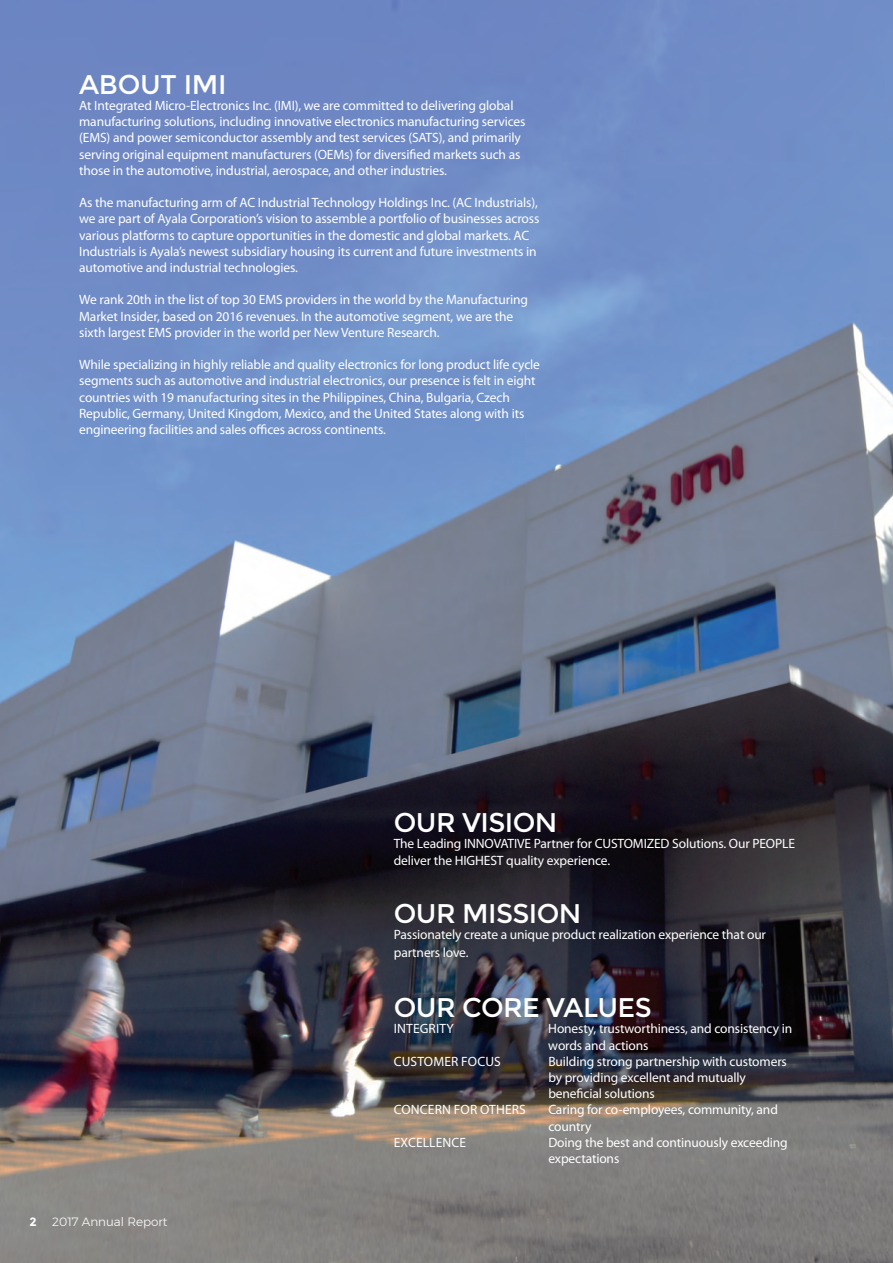
<style>
.page{position:relative;width:893px;height:1263px;background:#fff}
.page>*{position:absolute;margin:0;border:0;box-sizing:border-box;transform-origin:0 0}
.t1{font:27px "Montserrat";letter-spacing:-.02em;color:#fff}
.t2{font:13.5px/16.2px "Myriad Pro";letter-spacing:-.01em;color:#fff}
.t3{font:13.5px "Myriad Pro";letter-spacing:.01em;color:#fff}
.t4{font:300 12px "Montserrat";color:#fff}
.t5{font:700 12px "Montserrat";color:#fff}
</style>
<div class="page">
<img style="left:0;top:0;width:893px;height:1263px">
<h1 class="t1" style="left:79px;top:68px;width:149px">ABOUT IMI</h1>
<p class="t2" style="left:79px;top:98px;width:448px">At Integrated Micro-Electronics Inc. (IMI), we are committed to delivering global manufacturing solutions, including innovative electronics manufacturing services (EMS) and power semiconductor assembly and test services (SATS), and primarily serving original equipment manufacturers (OEMs) for diversified markets such as those in the automotive, industrial, aerospace, and other industries.</p>
<p class="t2" style="left:79px;top:195px;width:462px">As the manufacturing arm of AC Industrial Technology Holdings Inc. (AC Industrials), we are part of Ayala Corporation’s vision to assemble a portfolio of businesses across various platforms to capture opportunities in the domestic and global markets. AC Industrials is Ayala’s newest subsidiary housing its current and future investments in automotive and industrial technologies.</p>
<p class="t2" style="left:79px;top:293px;width:450px">We rank 20th in the list of top 30 EMS providers in the world by the Manufacturing<br>Market Insider, based on 2016 revenues. In the automotive segment, we are the sixth largest EMS provider in the world per New Venture Research.</p>
<p class="t2" style="left:79px;top:357px;width:462px">While specializing in highly reliable and quality electronics for long product life cycle segments such as automotive and industrial electronics, our presence is felt in eight countries with 19 manufacturing sites in the Philippines, China, Bulgaria, Czech Republic, Germany, United Kingdom, Mexico, and the United States along with its engineering facilities and sales offices across continents.</p>
<p class="t5" style="left:29px;top:1215px;width:9px">2</p>
<p class="t4" style="left:52px;top:1215px;width:117px">2017 Annual Report</p>
<h1 class="t1" style="left:394px;top:806px;width:165px">OUR VISION</h1>
<p class="t2" style="left:394px;top:837px;width:403px">The Leading INNOVATIVE Partner for CUSTOMIZED Solutions. Our PEOPLE deliver the HIGHEST quality experience.</p>
<h1 class="t1" style="left:394px;top:897px;width:189px">OUR MISSION</h1>
<p class="t2" style="left:394px;top:927px;width:374px;line-height:18px">Passionately create a unique product realization experience that our partners love.</p>
<h1 class="t1" style="left:394px;top:991px;width:259px">OUR CORE VALUES</h1>
<p class="t3" style="left:394px;top:1024px;width:62px">INTEGRITY</p>
<p class="t2" style="left:548px;top:1022px;width:245px">Honesty, trustworthiness, and consistency in words and actions</p>
<p class="t3" style="left:394px;top:1056px;width:109px">CUSTOMER FOCUS</p>
<p class="t2" style="left:548px;top:1054px;width:240px">Building strong partnership with customers by providing excellent and mutually beneficial solutions</p>
<p class="t3" style="left:394px;top:1105px;width:134px">CONCERN FOR OTHERS</p>
<p class="t2" style="left:548px;top:1103px;width:231px">Caring for co-employees, community, and country</p>
<p class="t3" style="left:394px;top:1137px;width:74px">EXCELLENCE</p>
<p class="t2" style="left:548px;top:1135px;width:241px">Doing the best and continuously exceeding expectations</p>
</div>
